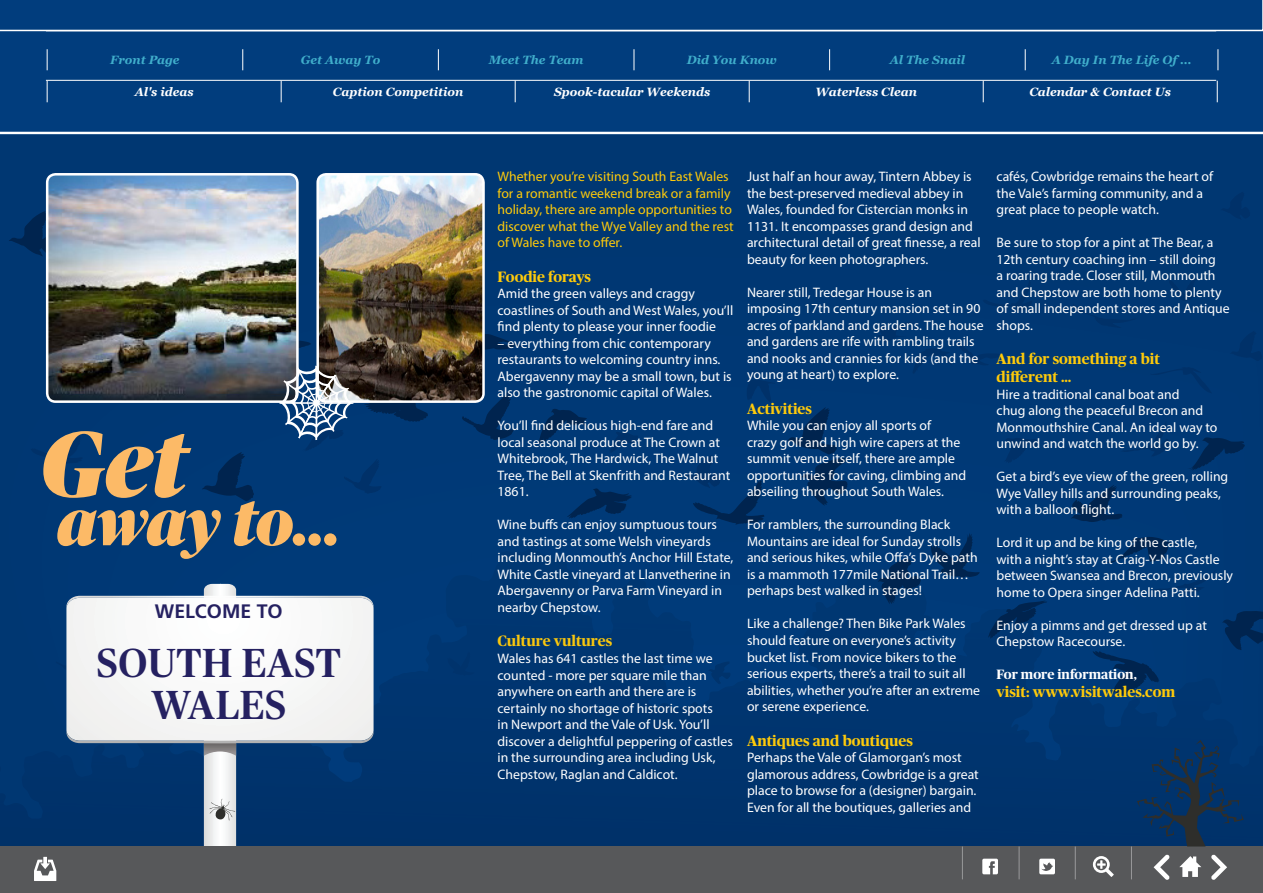
<style>
.page{position:relative;width:1263px;height:893px;background:#fff}
.page>*{position:absolute;margin:0;border:0;box-sizing:border-box;transform-origin:0 0}
.t1{font:italic 900 93px "Publico Banner";color:#fcba67}
.t2{font:italic 900 65.25px "Publico Banner";letter-spacing:-.005em;color:#fcba67}
.t3{font:500 40.5px/42px "Publico Headline";letter-spacing:.015em;color:#252161;text-align:center}
.t4{font:700 19.5px "Frutiger LT Std";color:#252161}
.t5{font:700 15px/18px "Publico Headline";color:#feca0a}
.t6{font:700 15px "Publico Headline";color:#fac70d}
.t7{font:13.8px/16.5px "Myriad Pro";color:#fff}
.t8{font:13.8px/16.5px "Myriad Pro";color:#feca0a}
.t9{font:700 13.5px "Publico Headline";color:#fff}
.t10{font:italic 700 12px "Georgia";color:#fff}
.t11{font:italic 700 12px "Georgia";color:#40aecb}
</style>
<div class="page">
<div style="left:0;top:31px;width:1263px;height:101px;background:#013d7d"></div>
<div style="left:0;top:0;width:1263px;height:30px;background:#013d7d"></div>
<div style="left:0;top:134px;width:1263px;height:712px;background:#003773"></div>
<div style="left:0;top:846px;width:1263px;height:47px;background:#57585a"></div>
<hr style="left:1075px;top:846px;width:1px;height:33px;background:#fff">
<hr style="left:1019px;top:846px;width:1px;height:33px;background:#fff">
<hr style="left:962px;top:846px;width:1px;height:33px;background:#fff">
<hr style="left:1131px;top:846px;width:1px;height:33px;background:#fff">
<svg style="left:1039px;top:859px;width:16px;height:15px"></svg>
<svg style="left:982px;top:859px;width:16px;height:15px"></svg>
<svg style="left:1093px;top:856px;width:21px;height:21px"></svg>
<svg style="left:1153px;top:854px;width:17px;height:26px"></svg>
<svg style="left:1211px;top:854px;width:16px;height:26px"></svg>
<svg style="left:1179px;top:856px;width:22px;height:21px"></svg>
<img style="left:318px;top:174px;width:165px;height:228px">
<div style="left:316px;top:173px;width:169px;height:230px;border:3px solid #fff;border-radius:8px"></div>
<img style="left:47px;top:174px;width:250px;height:228px">
<div style="left:46px;top:173px;width:253px;height:230px;border:3px solid #fff;border-radius:8px"></div>
<hr style="left:46px;top:80px;width:1170px;height:1px;background:#fff">
<svg style="left:47px;top:49px;width:1px;height:21px"></svg>
<svg style="left:242px;top:49px;width:1px;height:21px"></svg>
<svg style="left:438px;top:49px;width:1px;height:21px"></svg>
<svg style="left:634px;top:49px;width:1px;height:21px"></svg>
<svg style="left:829px;top:49px;width:1px;height:21px"></svg>
<svg style="left:1025px;top:49px;width:1px;height:21px"></svg>
<svg style="left:1217px;top:49px;width:1px;height:21px"></svg>
<img style="left:202px;top:323px;width:226px;height:179px">
<svg style="left:1137px;top:740px;width:107px;height:106px;background:#083260"></svg>
<svg style="left:34px;top:584px;width:340px;height:297px"></svg>
<svg style="left:47px;top:81px;width:1px;height:21px"></svg>
<svg style="left:281px;top:81px;width:1px;height:21px"></svg>
<svg style="left:515px;top:81px;width:1px;height:21px"></svg>
<svg style="left:749px;top:81px;width:1px;height:21px"></svg>
<svg style="left:983px;top:81px;width:1px;height:21px"></svg>
<svg style="left:1217px;top:81px;width:1px;height:21px"></svg>
<p class="t11" style="left:110px;top:51px;width:71px">Front Page</p>
<p class="t11" style="left:301px;top:51px;width:81px">Get Away To</p>
<p class="t11" style="left:489px;top:51px;width:96px">Meet The Team</p>
<p class="t11" style="left:687px;top:51px;width:92px">Did You Know</p>
<p class="t11" style="left:890px;top:51px;width:77px">Al The Snail</p>
<p class="t11" style="left:1052px;top:51px;width:141px">A Day In The Life Of …</p>
<p class="t10" style="left:135px;top:83px;width:60px">Al's ideas</p>
<p class="t10" style="left:333px;top:83px;width:132px">Caption Competition</p>
<p class="t10" style="left:554px;top:83px;width:158px">Spook-tacular Weekends</p>
<p class="t10" style="left:815px;top:83px;width:103px">Waterless Clean</p>
<p class="t10" style="left:1029px;top:83px;width:143px">Calendar &amp; Contact Us</p>
<p class="t1" style="left:41px;top:397px;width:148px">Get</p>
<p class="t2" style="left:57px;top:475px;width:284px">away to...</p>
<p class="t4" style="left:155px;top:600px;width:129px">WELCOME TO</p>
<p class="t3" style="left:97px;top:640px;width:246px">SOUTH EAST<br>WALES</p>
<p class="t8" style="left:497px;top:168px;width:238px">Whether you’re visiting South East Wales for a romantic weekend break or a family holiday, there are ample opportunities to discover what the Wye Valley and the rest of Wales have to offer.</p>
<p class="t5" style="left:497px;top:267px;width:95px">Foodie forays</p>
<p class="t7" style="left:497px;top:285px;width:237px">Amid the green valleys and craggy coastlines of South and West Wales, you’ll find plenty to please your inner foodie</p>
<p class="t7" style="left:497px;top:335px;width:236px">– everything from chic contemporary restaurants to welcoming country inns.<br>Abergavenny may be a small town, but is also the gastronomic capital of Wales.</p>
<p class="t7" style="left:497px;top:417px;width:234px">You’ll find delicious high-end fare and local seasonal produce at The Crown at<br>Whitebrook, The Hardwick, The Walnut<br>Tree, The Bell at Skenfrith and Restaurant<br>1861.</p>
<p class="t7" style="left:497px;top:516px;width:237px">Wine buffs can enjoy sumptuous tours and tastings at some Welsh vineyards including Monmouth’s Anchor Hill Estate, White Castle vineyard at Llanvetherine in Abergavenny or Parva Farm Vineyard in nearby Chepstow.</p>
<p class="t6" style="left:497px;top:630px;width:116px">Culture vultures</p>
<p class="t7" style="left:497px;top:650px;width:237px">Wales has 641 castles the last time we counted - more per square mile than anywhere on earth and there are is certainly no shortage of historic spots<br>in Newport and the Vale of Usk. You’ll discover a delightful peppering of castles in the surrounding area including Usk, Chepstow, Raglan and Caldicot.</p>
<p class="t7" style="left:747px;top:168px;width:235px">Just half an hour away, Tintern Abbey is the best-preserved medieval abbey in Wales, founded for Cistercian monks in 1131. It encompasses grand design and architectural detail of great finesse, a real beauty for keen photographers.</p>
<p class="t7" style="left:747px;top:284px;width:238px">Nearer still, Tredegar House is an imposing 17th century mansion set in 90 acres of parkland and gardens. The house and gardens are rife with rambling trails and nooks and crannies for kids (and the young at heart) to explore.</p>
<p class="t5" style="left:747px;top:399px;width:66px">Activities</p>
<p class="t7" style="left:747px;top:417px;width:221px">While you can enjoy all sports of<br>crazy golf and high wire capers at the summit venue itself, there are ample opportunities for caving, climbing and abseiling throughout South Wales.</p>
<p class="t7" style="left:747px;top:516px;width:232px">For ramblers, the surrounding Black Mountains are ideal for Sunday strolls and serious hikes, while Offa’s Dyke path is a mammoth 177mile National Trail… perhaps best walked in stages!</p>
<p class="t7" style="left:747px;top:615px;width:235px">Like a challenge? Then Bike Park Wales should feature on everyone’s activity bucket list. From novice bikers to the serious experts, there’s a trail to suit all abilities, whether you’re after an extreme or serene experience.</p>
<p class="t5" style="left:747px;top:730px;width:167px">Antiques and boutiques</p>
<p class="t7" style="left:747px;top:749px;width:233px">Perhaps the Vale of Glamorgan’s most glamorous address, Cowbridge is a great place to browse for a (designer) bargain.<br>Even for all the boutiques, galleries and</p>
<p class="t7" style="left:996px;top:168px;width:218px">cafés, Cowbridge remains the heart of the Vale’s farming community, and a great place to people watch.</p>
<p class="t7" style="left:996px;top:234px;width:235px">Be sure to stop for a pint at The Bear, a 12th century coaching inn – still doing<br>a roaring trade. Closer still, Monmouth and Chepstow are both home to plenty of small independent stores and Antique shops.</p>
<p class="t5" style="left:996px;top:349px;width:165px">And for something a bit different …</p>
<p class="t7" style="left:996px;top:386px;width:222px">Hire a traditional canal boat and<br>chug along the peaceful Brecon and Monmouthshire Canal. An ideal way to unwind and watch the world go by.</p>
<p class="t7" style="left:996px;top:468px;width:233px">Get a bird’s eye view of the green, rolling<br>Wye Valley hills and surrounding peaks, with a balloon flight.</p>
<p class="t7" style="left:996px;top:534px;width:238px">Lord it up and be king of the castle,<br>with a night’s stay at Craig-Y-Nos Castle between Swansea and Brecon, previously home to Opera singer Adelina Patti.</p>
<p class="t7" style="left:996px;top:617px;width:212px">Enjoy a pimms and get dressed up at<br>Chepstow Racecourse.</p>
<p class="t9" style="left:996px;top:665px;width:142px">For more information,</p>
<p class="t5" style="left:996px;top:682px;width:180px">visit: www.visitwales.com</p>
</div>
